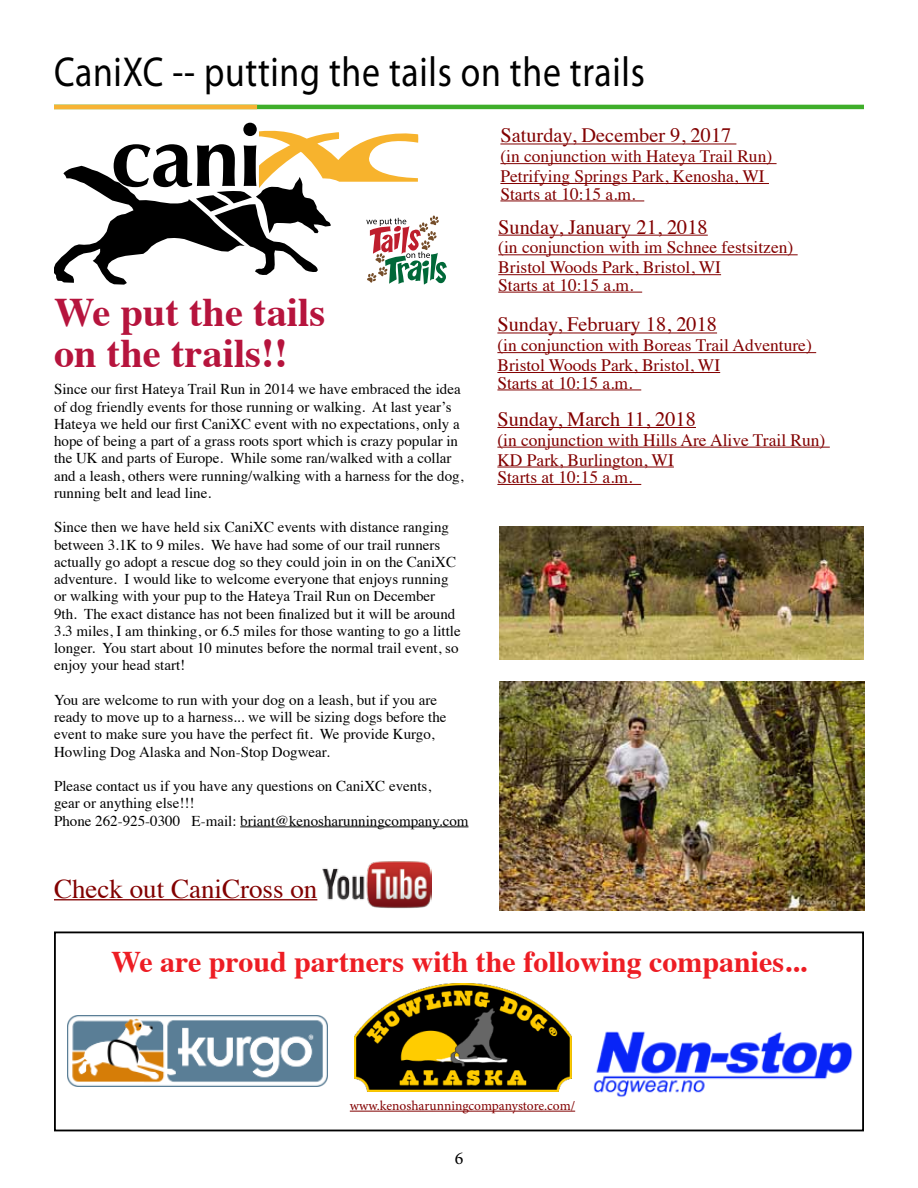
<style>
.page{position:relative;width:918px;height:1188px;background:#fff}
.page>*{position:absolute;margin:0;border:0;box-sizing:border-box;transform-origin:0 0}
.t1{font:42px "Myriad Pro";letter-spacing:.02em;color:#000;scale:.85 1}
.t2{font:700 40.5px/40.5px "Times";color:#b6143d}
.t3{font:700 30px "Times";color:#ed1d24}
.t4{font:27px "Times";color:#820000}
.t5{font:20.4px "Times";color:#820000}
.t6{font:18px "Minion Pro";color:#000}
.t7{font:17.4px/20px "Times";color:#820000}
.t8{font:15px/17.2px "Times";color:#000}
.t9{font:13.5px "Minion Pro";letter-spacing:-.005em;color:#820000}
</style>
<div class="page">
<hr style="left:500px;top:143px;width:236px;height:1px;background:#820000">
<hr style="left:500px;top:163px;width:277px;height:1px;background:#820000">
<hr style="left:500px;top:183px;width:269px;height:1px;background:#820000">
<hr style="left:500px;top:201px;width:144px;height:1px;background:#820000">
<hr style="left:240px;top:827px;width:229px;height:1px;background:#000">
<hr style="left:54px;top:105px;width:810px;height:4px;background:#3fae2a">
<hr style="left:54px;top:105px;width:203px;height:4px;background:#f7b334">
<svg style="left:54px;top:123px;width:393px;height:162px"></svg>
<hr style="left:498px;top:235px;width:210px;height:1px;background:#820000">
<hr style="left:498px;top:254px;width:300px;height:1px;background:#820000">
<hr style="left:498px;top:274px;width:223px;height:1px;background:#820000">
<hr style="left:498px;top:292px;width:144px;height:1px;background:#820000">
<div style="left:54px;top:932px;width:810px;height:199px;border:2px solid #000"></div>
<img style="left:593px;top:1031px;width:260px;height:66px">
<img style="left:355px;top:983px;width:216px;height:108px">
<img style="left:68px;top:1016px;width:260px;height:70px">
<hr style="left:350px;top:1111px;width:225px;height:1px;background:#820000">
<hr style="left:54px;top:899px;width:263px;height:1px;background:#820000">
<img style="left:322px;top:861px;width:110px;height:47px">
<img style="left:500px;top:681px;width:364px;height:229px">
<hr style="left:497px;top:332px;width:220px;height:1px;background:#820000">
<hr style="left:497px;top:352px;width:319px;height:1px;background:#820000">
<hr style="left:497px;top:372px;width:223px;height:1px;background:#820000">
<hr style="left:497px;top:390px;width:144px;height:1px;background:#820000">
<hr style="left:497px;top:427px;width:199px;height:1px;background:#820000">
<hr style="left:497px;top:447px;width:333px;height:1px;background:#820000">
<hr style="left:497px;top:467px;width:177px;height:1px;background:#820000">
<hr style="left:497px;top:484px;width:144px;height:1px;background:#820000">
<img style="left:500px;top:526px;width:364px;height:133px">
<h1 class="t1" style="left:54px;top:46px;width:697px">CaniXC -- putting the tails on the trails</h1>
<h3 class="t5" style="left:500px;top:117px;width:232px">Saturday, December 9, 2017</h3>
<p class="t7" style="left:500px;top:145px;width:273px">(in conjunction with Hateya Trail Run)<br>Petrifying Springs Park, Kenosha, WI</p>
<p class="t7" style="left:500px;top:182px;width:137px">Starts at 10:15 a.m.</p>
<h2 class="t2" style="left:54px;top:288px;width:273px">We put the tails on the trails!!</h2>
<p class="t8" style="left:54px;top:380px;width:411px">Since our first Hateya Trail Run in 2014 we have embraced the idea of dog friendly events for those running or walking. At last year’s Hateya we held our first CaniXC event with no expectations, only a hope of being a part of a grass roots sport which is crazy popular in the UK and parts of Europe. While some ran/walked with a collar and a leash, others were running/walking with a harness for the dog, running belt and lead line.</p>
<p class="t8" style="left:54px;top:518px;width:408px">Since then we have held six CaniXC events with distance ranging between 3.1K to 9 miles. We have had some of our trail runners actually go adopt a rescue dog so they could join in on the CaniXC adventure. I would like to welcome everyone that enjoys running or walking with your pup to the Hateya Trail Run on December 9th. The exact distance has not been finalized but it will be around 3.3 miles, I am thinking, or 6.5 miles for those wanting to go a little longer. You start about 10 minutes before the normal trail event, so enjoy your head start!</p>
<p class="t8" style="left:54px;top:690px;width:394px">You are welcome to run with your dog on a leash, but if you are ready to move up to a harness... we will be sizing dogs before the event to make sure you have the perfect fit. We provide Kurgo, Howling Dog Alaska and Non-Stop Dogwear.</p>
<p class="t8" style="left:54px;top:776px;width:416px">Please contact us if you have any questions on CaniXC events,<br>gear or anything else!!!<br>Phone 262-925-0300 E-mail: briant@kenosharunningcompany.com</p>
<h3 class="t4" style="left:54px;top:863px;width:265px">Check out CaniCross on</h3>
<h3 class="t5" style="left:498px;top:208px;width:211px">Sunday, January 21, 2018</h3>
<p class="t7" style="left:498px;top:236px;width:297px">(in conjunction with im Schnee festsitzen)<br>Bristol Woods Park, Bristol, WI</p>
<p class="t7" style="left:498px;top:273px;width:137px">Starts at 10:15 a.m.</p>
<h3 class="t5" style="left:497px;top:306px;width:221px">Sunday, February 18, 2018</h3>
<p class="t7" style="left:497px;top:334px;width:316px">(in conjunction with Boreas Trail Adventure)<br>Bristol Woods Park, Bristol, WI</p>
<p class="t7" style="left:497px;top:371px;width:137px">Starts at 10:15 a.m.</p>
<h3 class="t5" style="left:497px;top:400px;width:200px">Sunday, March 11, 2018</h3>
<p class="t7" style="left:497px;top:429px;width:330px">(in conjunction with Hills Are Alive Trail Run)<br>KD Park, Burlington, WI</p>
<p class="t7" style="left:497px;top:466px;width:137px">Starts at 10:15 a.m.</p>
<h3 class="t3" style="left:111px;top:933px;width:697px">We are proud partners with the following companies...</h3>
<p class="t9" style="left:350px;top:1096px;width:227px">www.kenosharunningcompanystore.com/</p>
<p class="t6" style="left:455px;top:1146px;width:10px">6</p>
</div>
